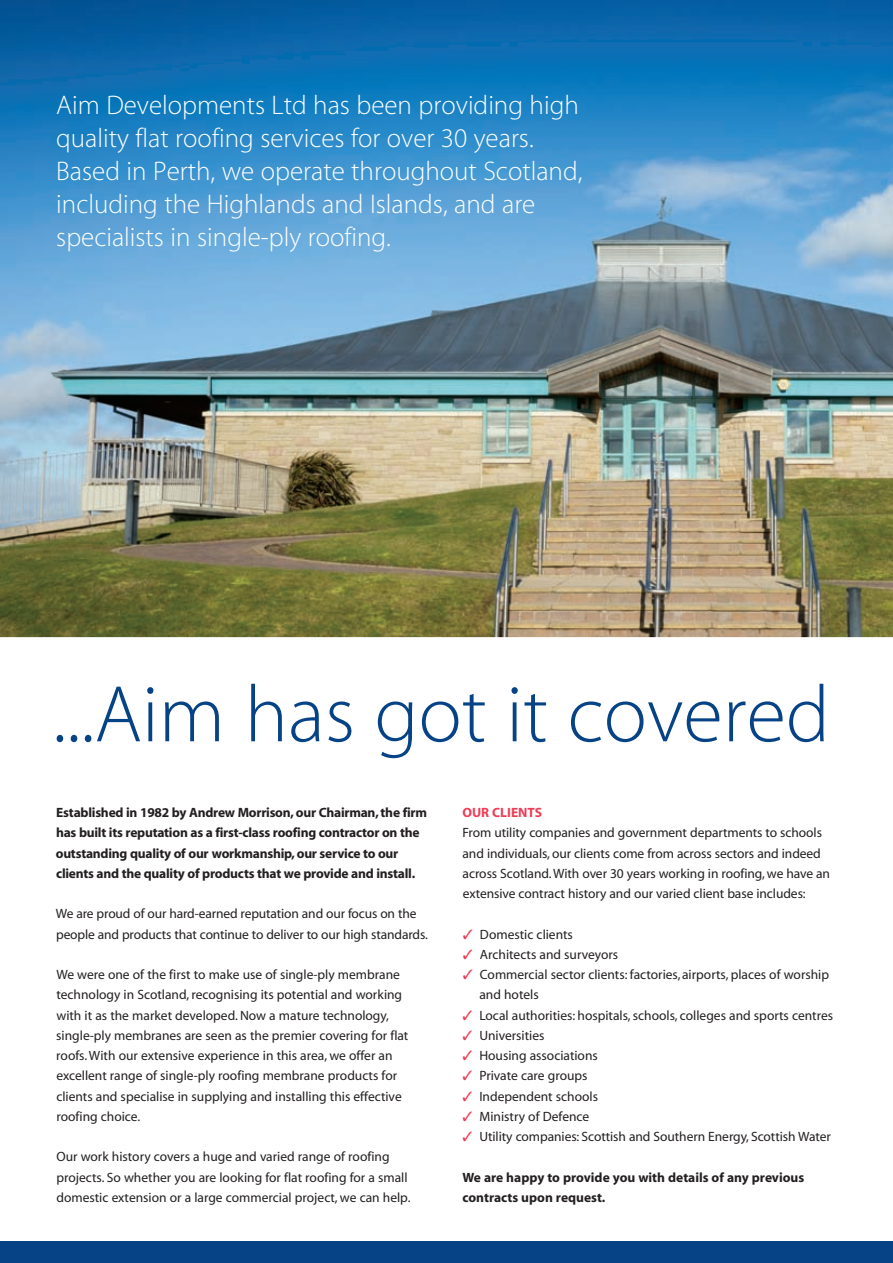
<style>
.page{position:relative;width:893px;height:1263px;background:#fff}
.page>*{position:absolute;margin:0;border:0;box-sizing:border-box;transform-origin:0 0}
.t1{font:81px "Myriadlight";color:#054286}
.t2{font:27px/33px "Myriadlight";color:#fff}
.t3{font:13.5px/20.2px "Myriad";color:#231f20}
.t4{font:700 13.5px/20.2px "Myriad";letter-spacing:-.015em;color:#231f20}
.t5{font:700 13.5px "Myriad";color:#ee3d56}
.s1{color:#ee3d56}
</style>
<div class="page">
<div style="left:0;top:1242px;width:893px;height:21px;background:#054286"></div>
<img style="left:0;top:0;width:893px;height:637px">
<h2 class="t2" style="left:56px;top:91px;width:528px">Aim Developments Ltd has been providing high quality flat roofing services for over 30 years.<br>Based in Perth, we operate throughout Scotland, including the Highlands and Islands, and are specialists in single-ply roofing.</h2>
<h1 class="t1" style="left:52px;top:684px;width:779px">...Aim has got it covered</h1>
<p class="t4" style="left:56px;top:803px;width:373px">Established in 1982 by Andrew Morrison, our Chairman, the firm has built its reputation as a first-class roofing contractor on the outstanding quality of our workmanship, our service to our clients and the quality of products that we provide and install.</p>
<p class="t3" style="left:56px;top:905px;width:374px">We are proud of our hard-earned reputation and our focus on the people and products that continue to deliver to our high standards.</p>
<p class="t3" style="left:56px;top:965px;width:354px">We were one of the first to make use of single-ply membrane technology in Scotland, recognising its potential and working with it as the market developed. Now a mature technology, single-ply membranes are seen as the premier covering for flat roofs. With our extensive experience in this area, we offer an excellent range of single-ply roofing membrane products for clients and specialise in supplying and installing this effective roofing choice.</p>
<p class="t3" style="left:56px;top:1148px;width:356px">Our work history covers a huge and varied range of roofing projects. So whether you are looking for flat roofing for a small domestic extension or a large commercial project, we can help.</p>
<p class="t5" style="left:462px;top:807px;width:81px">OUR CLIENTS</p>
<p class="t3" style="left:462px;top:824px;width:369px">From utility companies and government departments to schools and individuals, our clients come from across sectors and indeed across Scotland. With over 30 years working in roofing, we have an extensive contract history and our varied client base includes:</p>
<p class="t3" style="left:463px;top:925px;width:112px"><span class="s1">✓</span> Domestic clients</p>
<p class="t3" style="left:463px;top:945px;width:157px"><span class="s1">✓</span> Architects and surveyors</p>
<p class="t3" style="left:479px;top:965px;width:351px;text-indent:-16px"><span class="s1">✓</span> Commercial sector clients: factories, airports, places of worship and hotels</p>
<p class="t3" style="left:462px;top:1006px;width:372px"><span class="s1">✓</span> Local authorities: hospitals, schools, colleges and sports centres</p>
<p class="t3" style="left:462px;top:1026px;width:84px"><span class="s1">✓</span> Universities</p>
<p class="t3" style="left:462px;top:1046px;width:137px"><span class="s1">✓</span> Housing associations</p>
<p class="t3" style="left:462px;top:1067px;width:127px"><span class="s1">✓</span> Private care groups</p>
<p class="t3" style="left:462px;top:1087px;width:137px"><span class="s1">✓</span> Independent schools</p>
<p class="t3" style="left:462px;top:1107px;width:128px"><span class="s1">✓</span> Ministry of Defence</p>
<p class="t3" style="left:462px;top:1127px;width:370px"><span class="s1">✓</span> Utility companies: Scottish and Southern Energy, Scottish Water</p>
<p class="t4" style="left:462px;top:1168px;width:343px">We are happy to provide you with details of any previous contracts upon request.</p>
</div>
